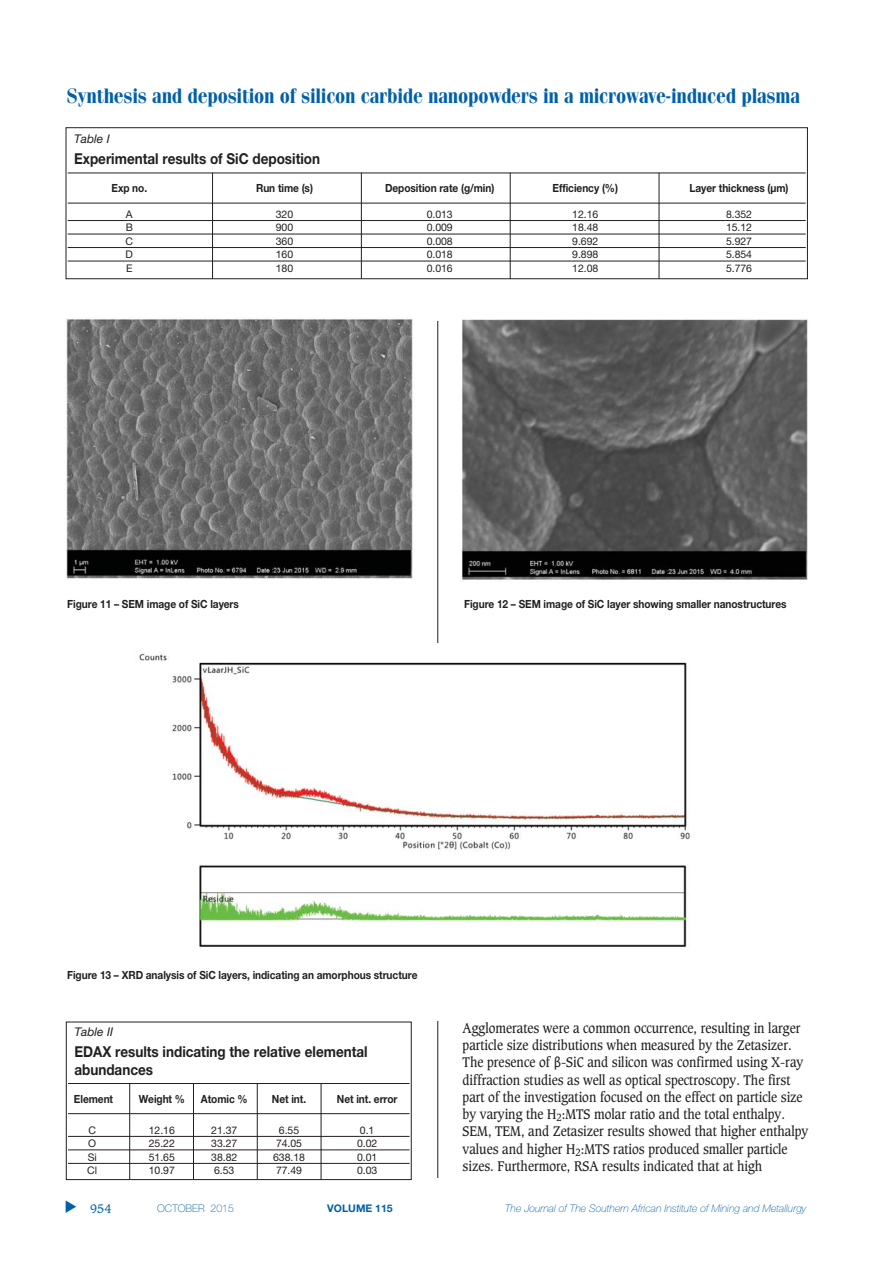
<style>
.page{position:relative;width:893px;height:1263px;background:#fff}
.page>*{position:absolute;margin:0;border:0;box-sizing:border-box;transform-origin:0 0}
.t1{font:21px "Cg Fenice Bd";letter-spacing:-.01em;color:#0060a9;scale:.9 1}
.t2{font:700 15px/18px "Helvetica Neue";color:#231f20;scale:.9 1}
.t3{font:13.5px/17.2px "Caxton";color:#231f20;scale:.9 1}
.t4{font:italic 12px "Helvetica Neue";color:#231f20}
.t5{font:12px "Caxton";color:#0060a9}
.t6{font:700 11.25px "Helvetica Neue";letter-spacing:-.005em;color:#231f20;scale:.9 1}
.t7{font:10.5px "Helvetica Neue";letter-spacing:-.005em;color:#231f20}
.t8{font:italic 100 10.5px "Helvetica Neue";color:#0060a9}
.t9{font:100 10.5px "Helvetica Neue";color:#0060a9}
.t10{font:700 10.5px "Helvetica Neue";color:#0060a9}
.s1{font-family:"Lucida Grande"}
</style>
<div class="page">
<hr style="left:437px;top:321px;width:1px;height:857px;background:#231f20">
<div style="left:66px;top:128px;width:742px;height:151px;border:1px solid #231f20"></div>
<hr style="left:68px;top:173px;width:738px;height:1px;background:#231f20">
<hr style="left:68px;top:203px;width:738px;height:1px;background:#231f20">
<hr style="left:68px;top:220px;width:738px;height:1px;background:#231f20">
<hr style="left:68px;top:234px;width:738px;height:1px;background:#231f20">
<hr style="left:68px;top:247px;width:738px;height:1px;background:#231f20">
<hr style="left:68px;top:261px;width:738px;height:1px;background:#231f20">
<hr style="left:212px;top:173px;width:1px;height:106px;background:#231f20">
<hr style="left:361px;top:173px;width:1px;height:106px;background:#231f20">
<hr style="left:510px;top:173px;width:1px;height:106px;background:#231f20">
<hr style="left:659px;top:173px;width:1px;height:106px;background:#231f20">
<img style="left:66px;top:319px;width:347px;height:260px">
<img style="left:462px;top:319px;width:346px;height:261px">
<img style="left:139px;top:650px;width:551px;height:302px">
<div style="left:66px;top:969px;width:742px;height:16px;background:#fff"></div>
<div style="left:63px;top:1021px;width:348px;height:160px;background:linear-gradient(to bottom,#d3d2d2,#d3d2d2)"></div>
<div style="left:66px;top:1022px;width:345px;height:157px;background:#fff"></div>
<div style="left:66px;top:1022px;width:345px;height:158px;border:1px solid #231f20"></div>
<hr style="left:68px;top:1083px;width:342px;height:1px;background:#231f20">
<hr style="left:68px;top:1113px;width:342px;height:1px;background:#231f20">
<hr style="left:68px;top:1136px;width:342px;height:1px;background:#231f20">
<hr style="left:68px;top:1149px;width:342px;height:1px;background:#231f20">
<hr style="left:68px;top:1163px;width:342px;height:1px;background:#231f20">
<hr style="left:129px;top:1083px;width:1px;height:96px;background:#231f20">
<hr style="left:193px;top:1083px;width:1px;height:96px;background:#231f20">
<hr style="left:257px;top:1083px;width:1px;height:96px;background:#231f20">
<hr style="left:321px;top:1083px;width:1px;height:96px;background:#231f20">
<h1 class="t1" style="left:67px;top:88px;width:816px">Synthesis and deposition of silicon carbide nanopowders in a microwave-induced plasma</h1>
<p class="t4" style="left:74px;top:132px;width:37px">Table I</p>
<p class="t2" style="left:74px;top:152px;width:275px">Experimental results of SiC deposition</p>
<p class="t6" style="left:112px;top:184px;width:41px">Exp no.</p>
<p class="t6" style="left:256px;top:184px;width:65px">Run time (s)</p>
<p class="t6" style="left:385px;top:184px;width:123px">Deposition rate (g/min)</p>
<p class="t6" style="left:553px;top:184px;width:74px">Efficiency (%)</p>
<p class="t6" style="left:690px;top:184px;width:112px">Layer thickness (μm)</p>
<p class="t7" style="left:126px;top:210px;width:8px">A</p>
<p class="t7" style="left:276px;top:210px;width:19px">320</p>
<p class="t7" style="left:427px;top:210px;width:28px">0.013</p>
<p class="t7" style="left:572px;top:210px;width:28px">12.16</p>
<p class="t7" style="left:726px;top:210px;width:28px">8.352</p>
<p class="t7" style="left:126px;top:224px;width:9px">B</p>
<p class="t7" style="left:276px;top:224px;width:19px">900</p>
<p class="t7" style="left:427px;top:224px;width:28px">0.009</p>
<p class="t7" style="left:572px;top:224px;width:28px">18.48</p>
<p class="t7" style="left:726px;top:224px;width:28px">15.12</p>
<p class="t7" style="left:126px;top:237px;width:9px">C</p>
<p class="t7" style="left:276px;top:237px;width:19px">360</p>
<p class="t7" style="left:427px;top:237px;width:28px">0.008</p>
<p class="t7" style="left:572px;top:237px;width:28px">9.692</p>
<p class="t7" style="left:726px;top:237px;width:28px">5.927</p>
<p class="t7" style="left:126px;top:251px;width:9px">D</p>
<p class="t7" style="left:276px;top:251px;width:19px">160</p>
<p class="t7" style="left:427px;top:251px;width:28px">0.018</p>
<p class="t7" style="left:572px;top:251px;width:28px">9.898</p>
<p class="t7" style="left:726px;top:251px;width:28px">5.854</p>
<p class="t7" style="left:126px;top:264px;width:8px">E</p>
<p class="t7" style="left:276px;top:264px;width:19px">180</p>
<p class="t7" style="left:427px;top:264px;width:28px">0.016</p>
<p class="t7" style="left:572px;top:264px;width:28px">12.08</p>
<p class="t7" style="left:726px;top:264px;width:28px">5.776</p>
<p class="t6" style="left:67px;top:600px;width:192px">Figure 11 – SEM image of SiC layers</p>
<p class="t6" style="left:464px;top:600px;width:360px">Figure 12 – SEM image of SiC layer showing smaller nanostructures</p>
<p class="t6" style="left:67px;top:971px;width:391px">Figure 13 – XRD analysis of SiC layers, indicating an amorphous structure</p>
<p class="t4" style="left:74px;top:1024px;width:40px">Table II</p>
<p class="t2" style="left:74px;top:1044px;width:327px">EDAX results indicating the relative elemental abundances</p>
<p class="t6" style="left:74px;top:1095px;width:45px">Element</p>
<p class="t6" style="left:139px;top:1095px;width:53px">Weight %</p>
<p class="t6" style="left:201px;top:1095px;width:54px">Atomic %</p>
<p class="t6" style="left:272px;top:1095px;width:40px">Net int.</p>
<p class="t6" style="left:337px;top:1095px;width:69px">Net int. error</p>
<p class="t7" style="left:88px;top:1126px;width:9px">C</p>
<p class="t7" style="left:149px;top:1126px;width:28px">12.16</p>
<p class="t7" style="left:211px;top:1126px;width:28px">21.37</p>
<p class="t7" style="left:279px;top:1126px;width:22px">6.55</p>
<p class="t7" style="left:360px;top:1126px;width:16px">0.1</p>
<p class="t7" style="left:88px;top:1140px;width:9px">O</p>
<p class="t7" style="left:149px;top:1140px;width:28px">25.22</p>
<p class="t7" style="left:211px;top:1140px;width:28px">33.27</p>
<p class="t7" style="left:276px;top:1140px;width:28px">74.05</p>
<p class="t7" style="left:357px;top:1140px;width:22px">0.02</p>
<p class="t7" style="left:88px;top:1153px;width:11px">Si</p>
<p class="t7" style="left:149px;top:1153px;width:28px">51.65</p>
<p class="t7" style="left:211px;top:1153px;width:28px">38.82</p>
<p class="t7" style="left:273px;top:1153px;width:33px">638.18</p>
<p class="t7" style="left:357px;top:1153px;width:22px">0.01</p>
<p class="t7" style="left:87px;top:1167px;width:11px">Cl</p>
<p class="t7" style="left:149px;top:1167px;width:28px">10.97</p>
<p class="t7" style="left:214px;top:1167px;width:22px">6.53</p>
<p class="t7" style="left:276px;top:1167px;width:28px">77.49</p>
<p class="t7" style="left:357px;top:1167px;width:22px">0.03</p>
<p class="t3" style="left:463px;top:1020px;width:386px">Agglomerates were a common occurrence, resulting in larger particle size distributions when measured by the Zetasizer.<br>The presence of <span class="s1">β</span>-SiC and silicon was confirmed using X-ray diffraction studies as well as optical spectroscopy. The first part of the investigation focused on the effect on particle size by varying the H<sub>2</sub>:MTS molar ratio and the total enthalpy.<br>SEM, TEM, and Zetasizer results showed that higher enthalpy values and higher H<sub>2</sub>:MTS ratios produced smaller particle sizes. Furthermore, RSA results indicated that at high</p>
<p class="t5" style="left:90px;top:1202px;width:23px">954</p>
<p class="t9" style="left:157px;top:1202px;width:78px">OCTOBER 2015</p>
<p class="t10" style="left:327px;top:1204px;width:67px">VOLUME 115</p>
<p class="t8" style="left:505px;top:1204px;width:303px">The Journal of The Southern African Institute of Mining and Metallurgy</p>
</div>
